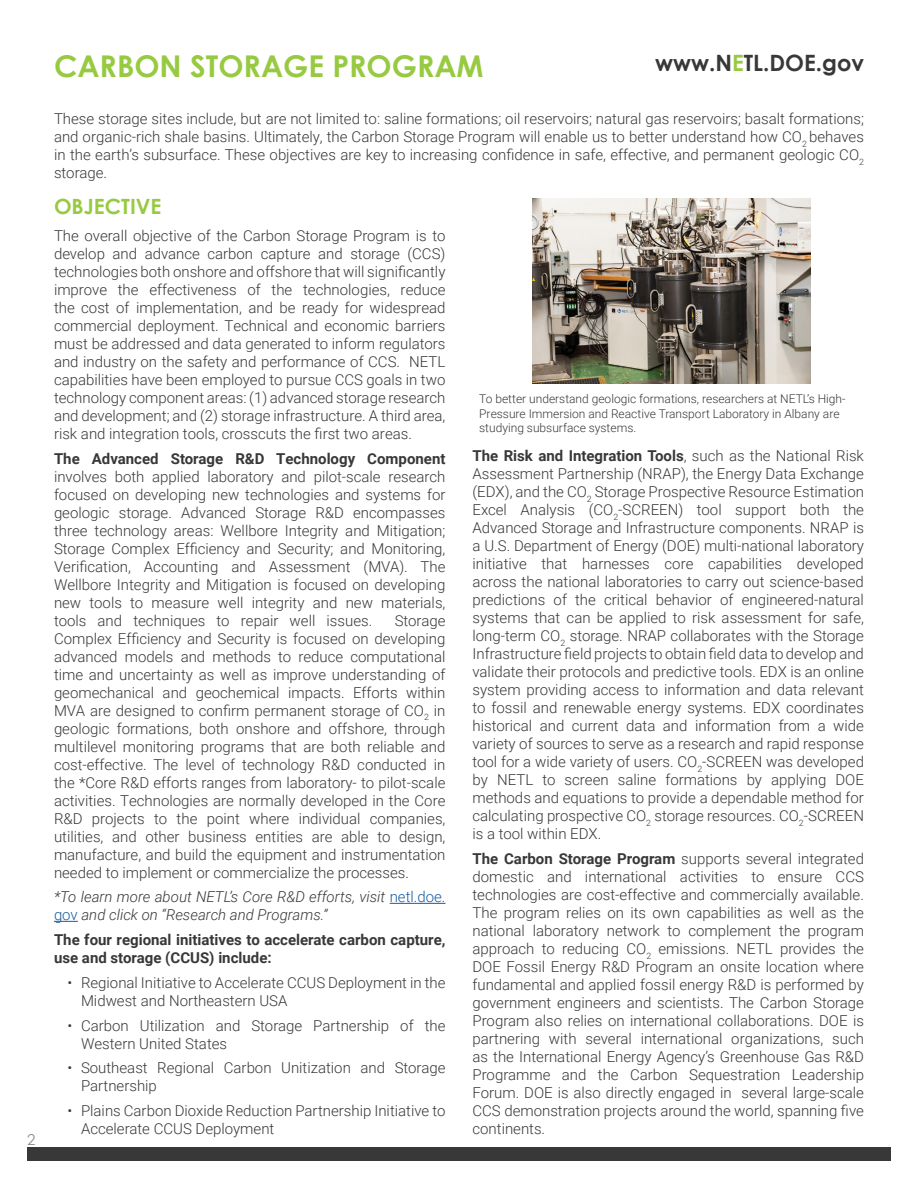
<style>
.page{position:relative;width:918px;height:1188px;background:#fff}
.page>*{position:absolute;margin:0;border:0;box-sizing:border-box;transform-origin:0 0}
.t1{font:700 30px "Century Gothic";color:#98ca41}
.t2{font:700 22.5px "Century Gothic";color:#373837}
.Subheader_Bold{font:700 21px "Century Gothic";color:#98ca41}
.Body_Text{font:300 15px/18px "Roboto";color:#373837;text-align:justify}
.Body_Text-2{font:italic 300 15px/18px "Roboto";color:#373837}
.Body_Text-3{font:700 15px/18px "Roboto";color:#373837}
.t3{font:15px "Century Gothic";color:#8a8c8f}
.t4{font:300 12px/14.4px "Roboto";color:#373837}
.s1{color:#98ca41}
.s2{font-weight:700}
.s3{font-style:normal;color:#175d9e}
</style>
<div class="page">
<div style="left:27px;top:1148px;width:864px;height:13px;background:#373837"></div>
<hr style="left:390px;top:903px;width:56px;height:1px;background:#175d9e">
<svg style="left:54px;top:921px;width:24px;height:1px"></svg>
<img style="left:533px;top:198px;width:278px;height:186px">
<p class="t3" style="left:27px;top:1129px;width:10px">2</p>
<h1 class="t1" style="left:54px;top:43px;width:431px">CARBON STORAGE PROGRAM</h1>
<h2 class="t2" style="left:655px;top:46px;width:210px">www.N<span class="s1">E</span>TL.DOE.gov</h2>
<p class="Body_Text" style="left:54px;top:109px;width:812px">These storage sites include, but are not limited to: saline formations; oil reservoirs; natural gas reservoirs; basalt formations; and organic-rich shale basins. Ultimately, the Carbon Storage Program will enable us to better understand how CO<sub>2</sub> behaves in the earth’s subsurface. These objectives are key to increasing confidence in safe, effective, and permanent geologic CO<sub>2 </sub>storage.</p>
<p class="Subheader_Bold" style="left:54px;top:191px;width:109px">OBJECTIVE</p>
<p class="Body_Text" style="left:54px;top:226px;width:393px">The overall objective of the Carbon Storage Program is to develop and advance carbon capture and storage (CCS) technologies both onshore and offshore that will significantly improve the effectiveness of the technologies, reduce the cost of implementation, and be ready for widespread commercial deployment. Technical and economic barriers must be addressed and data generated to inform regulators and industry on the safety and performance of CCS. NETL capabilities have been employed to pursue CCS goals in two technology component areas: (1) advanced storage research and development; and (2) storage infrastructure. A third area, risk and integration tools, crosscuts the first two areas.</p>
<p class="Body_Text" style="left:54px;top:449px;width:393px"><span class="s2">The Advanced Storage R&amp;D Technology Component </span>involves both applied laboratory and pilot-scale research focused on developing new technologies and systems for geologic storage. Advanced Storage R&amp;D encompasses three technology areas: Wellbore Integrity and Mitigation; Storage Complex Efficiency and Security; and Monitoring, Verification, Accounting and Assessment (MVA). The Wellbore Integrity and Mitigation is focused on developing new tools to measure well integrity and new materials, tools and techniques to repair well issues.</p>
<p class="Body_Text" style="left:54px;top:611px;width:393px;text-indent:341px">Storage Complex Efficiency and Security is focused on developing advanced models and methods to reduce computational time and uncertainty as well as improve understanding of geomechanical and geochemical impacts. Efforts within MVA are designed to confirm permanent storage of CO<sub>2</sub> in geologic formations, both onshore and offshore, through multilevel monitoring programs that are both reliable and cost-effective. The level of technology R&amp;D conducted in the *Core R&amp;D efforts ranges from laboratory- to pilot-scale activities. Technologies are normally developed in the Core R&amp;D projects to the point where individual companies, utilities, and other business entities are able to design, manufacture, and build the equipment and instrumentation needed to implement or commercialize the processes.</p>
<p class="Body_Text-2" style="left:54px;top:887px;width:393px">*To learn more about NETL’s Core R&amp;D efforts, visit <span class="s3">netl.doe. gov</span> and click on “Research and Programs.”</p>
<p class="Body_Text-3" style="left:54px;top:930px;width:393px">The four regional initiatives to accelerate carbon capture, use and storage (CCUS) include:</p>
<p class="Body_Text" style="left:81px;top:973px;width:366px;text-indent:-14px">• Regional Initiative to Accelerate CCUS Deployment in the<br>Midwest and Northeastern USA</p>
<p class="Body_Text" style="left:81px;top:1016px;width:366px;text-indent:-14px">• Carbon Utilization and Storage Partnership of the<br>Western United States</p>
<p class="Body_Text" style="left:81px;top:1058px;width:366px;text-indent:-14px">• Southeast Regional Carbon Unitization and Storage<br>Partnership</p>
<p class="Body_Text" style="left:81px;top:1101px;width:366px;text-indent:-14px">• Plains Carbon Dioxide Reduction Partnership Initiative to<br>Accelerate CCUS Deployment</p>
<p class="t4" style="left:479px;top:391px;width:368px">To better understand geologic formations, researchers at NETL’s High-<br>Pressure Immersion and Reactive Transport Laboratory in Albany are studying subsurface systems.</p>
<p class="Body_Text" style="left:472px;top:446px;width:393px"><span class="s2">The Risk and Integration Tools</span>, such as the National Risk Assessment Partnership (NRAP), the Energy Data Exchange (EDX), and the CO<sub>2</sub> Storage Prospective Resource Estimation Excel Analysis (CO<sub>2</sub>-SCREEN) tool support both the Advanced Storage and Infrastructure components. NRAP is a U.S. Department of Energy (DOE) multi-national laboratory initiative that harnesses core capabilities developed across the national laboratories to carry out science-based predictions of the critical behavior of engineered-natural systems that can be applied to risk assessment for safe, long-term CO<sub>2</sub> storage. NRAP collaborates with the Storage Infrastructure field projects to obtain field data to develop and validate their protocols and predictive tools. EDX is an online system providing access to information and data relevant to fossil and renewable energy systems. EDX coordinates historical and current data and information from a wide variety of sources to serve as a research and rapid response tool for a wide variety of users. CO<sub>2</sub>-SCREEN was developed by NETL to screen saline formations by applying DOE methods and equations to provide a dependable method for calculating prospective CO<sub>2</sub> storage resources. CO<sub>2</sub>-SCREEN is a tool within EDX.</p>
<p class="Body_Text" style="left:472px;top:849px;width:393px"><span class="s2">The Carbon Storage Program</span> supports several integrated domestic and international activities to ensure CCS technologies are cost-effective and commercially available.<br>The program relies on its own capabilities as well as the national laboratory network to complement the program approach to reducing CO<sub>2</sub> emissions. NETL provides the DOE Fossil Energy R&amp;D Program an onsite location where fundamental and applied fossil energy R&amp;D is performed by government engineers and scientists. The Carbon Storage Program also relies on international collaborations. DOE is partnering with several international organizations, such as the International Energy Agency’s Greenhouse Gas R&amp;D Programme and the Carbon Sequestration Leadership Forum. DOE is also directly engaged in several large-scale CCS demonstration projects around the world, spanning five continents.</p>
</div>
